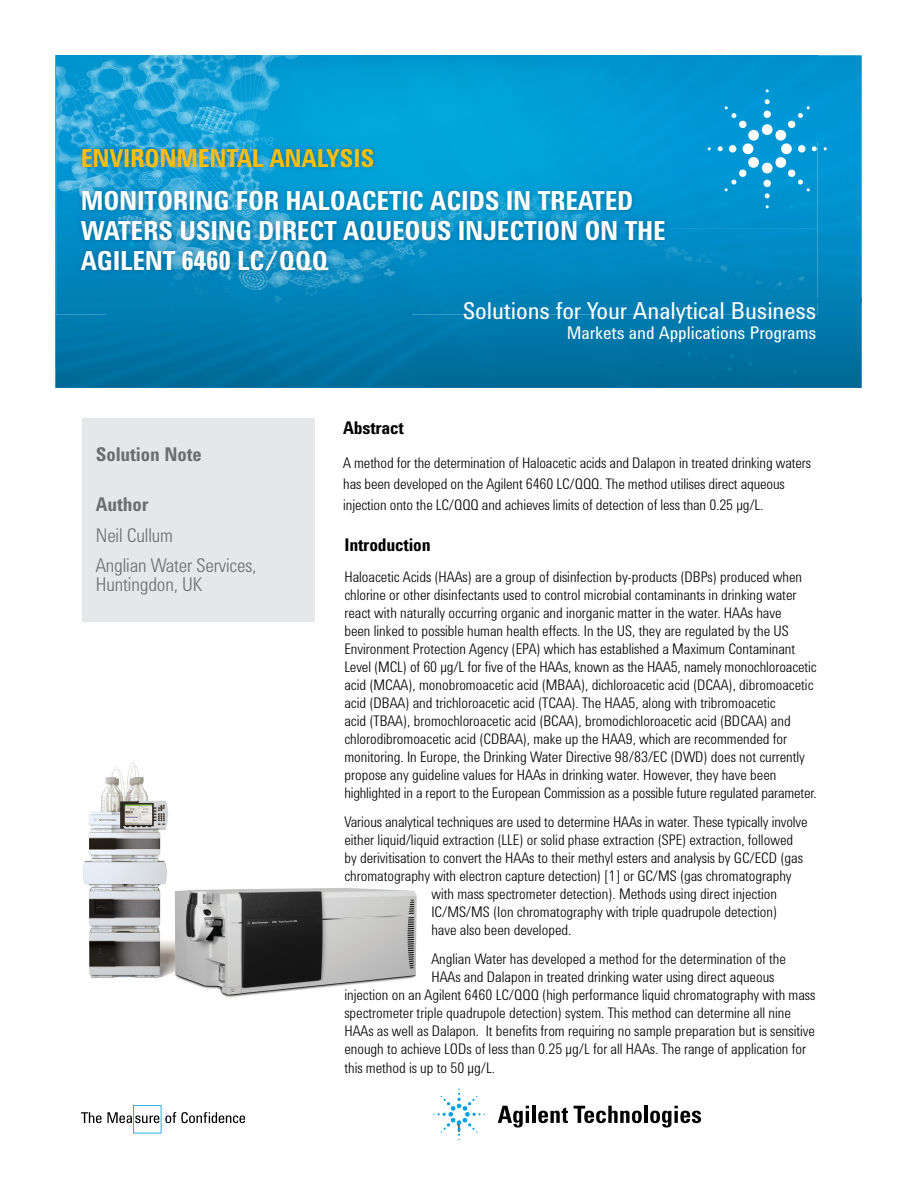
<style>
.page{position:relative;width:918px;height:1188px;background:#fff}
.page>*{position:absolute;margin:0;border:0;box-sizing:border-box;transform-origin:0 0}
.t1{font:700 27px/30px "Agilent Condensed CFF";letter-spacing:-.01em;color:#fff}
.t2{font:700 25.5px "Agilent Condensed CFF";letter-spacing:-.01em;color:#febe10}
.t3{font:24px "Agilent Condensed CFF";letter-spacing:-.005em;color:#fff}
.t4{font:300 19.5px/30.3px "Agilent Condensed CFF";letter-spacing:-.005em;color:#6d6e71}
.t5{font:700 19.5px "Agilent Condensed CFF";letter-spacing:-.005em;color:#6d6e71}
.t6{font:18px "Agilent Condensed CFF";letter-spacing:-.005em;color:#fff}
.t7{font:700 18px "Agilent Condensed CFF";letter-spacing:-.01em;color:#000}
.t8{font:300 15px/18px "Agilent Condensed CFF";color:#000}
.t9{font:12px "Agilent Condensed CFF";color:#000}
</style>
<div class="page">
<img style="left:55px;top:55px;width:807px;height:333px">
<img style="left:817px;top:298px;width:45px;height:5px">
<img style="left:56px;top:55px;width:761px;height:87px">
<img style="left:56px;top:142px;width:304px;height:43px">
<img style="left:360px;top:142px;width:305px;height:1px">
<img style="left:665px;top:142px;width:152px;height:173px">
<img style="left:56px;top:185px;width:51px;height:130px">
<img style="left:107px;top:276px;width:558px;height:39px">
<img style="left:83px;top:761px;width:334px;height:237px">
<img style="left:77px;top:143px;width:592px;height:133px">
<div style="left:82px;top:419px;width:233px;height:203px;background:#e6e7e8"></div>
<div style="left:781px;top:143px;width:11px;height:11px;background:#fff;border-radius:50%"></div>
<div style="left:762px;top:163px;width:11px;height:10px;background:#fff;border-radius:50%"></div>
<div style="left:743px;top:143px;width:10px;height:11px;background:#fff;border-radius:50%"></div>
<svg style="left:765px;top:157px;width:45px;height:41px;background:#26a5d9"></svg>
<svg style="left:724px;top:157px;width:35px;height:35px"></svg>
<svg style="left:718px;top:99px;width:99px;height:52px;background:#23a4da"></svg>
<svg style="left:498px;top:1106px;width:31px;height:22px"></svg>
<hr style="left:532px;top:1106px;width:4px;height:17px;background:#000">
<svg style="left:538px;top:1107px;width:30px;height:16px"></svg>
<svg style="left:574px;top:1106px;width:68px;height:17px"></svg>
<hr style="left:644px;top:1106px;width:4px;height:17px;background:#000">
<svg style="left:650px;top:1106px;width:51px;height:22px"></svg>
<svg style="left:433px;top:1089px;width:52px;height:51px"></svg>
<svg style="left:81px;top:1105px;width:164px;height:28px"></svg>
<h2 class="t2" style="left:81px;top:139px;width:295px">ENVIRONMENTAL ANALYSIS</h2>
<h1 class="t1" style="left:81px;top:185px;width:587px">MONITORING FOR HALOACETIC ACIDS IN TREATED<br>WATERS USING DIRECT AQUEOUS INJECTION ON THE<br>AGILENT 6460 LC/QQQ</h1>
<h3 class="t5" style="left:96px;top:440px;width:108px">Solution Note</h3>
<h3 class="t5" style="left:96px;top:490px;width:54px">Author</h3>
<h3 class="t4" style="left:96px;top:518px;width:162px">Neil Cullum<br>Anglian Water Services,</h3>
<h3 class="t4" style="left:96px;top:568px;width:108px">Huntingdon, UK</h3>
<h3 class="t3" style="left:463px;top:293px;width:355px">Solutions for Your Analytical Business</h3>
<p class="t6" style="left:567px;top:319px;width:251px">Markets and Applications Programs</p>
<p class="t7" style="left:343px;top:414px;width:62px">Abstract</p>
<p class="t8" style="left:343px;top:451px;width:469px;line-height:21px">A method for the determination of Haloacetic acids and Dalapon in treated drinking waters has been developed on the Agilent 6460 LC/QQQ. The method utilises direct aqueous injection onto the LC/QQQ and achieves limits of detection of less than 0.25 µg/L.</p>
<p class="t7" style="left:344px;top:531px;width:88px">Introduction</p>
<p class="t8" style="left:344px;top:567px;width:474px">Haloacetic Acids (HAAs) are a group of disinfection by-products (DBPs) produced when chlorine or other disinfectants used to control microbial contaminants in drinking water react with naturally occurring organic and inorganic matter in the water. HAAs have<br>been linked to possible human health effects. In the US, they are regulated by the US Environment Protection Agency (EPA) which has established a Maximum Contaminant Level (MCL) of 60 µg/L for five of the HAAs, known as the HAA5, namely monochloroacetic acid (MCAA), monobromoacetic acid (MBAA), dichloroacetic acid (DCAA), dibromoacetic acid (DBAA) and trichloroacetic acid (TCAA). The HAA5, along with tribromoacetic<br>acid (TBAA), bromochloroacetic acid (BCAA), bromodichloroacetic acid (BDCAA) and chlorodibromoacetic acid (CDBAA), make up the HAA9, which are recommended for monitoring. In Europe, the Drinking Water Directive 98/83/EC (DWD) does not currently propose any guideline values for HAAs in drinking water. However, they have been highlighted in a report to the European Commission as a possible future regulated parameter.</p>
<p class="t8" style="left:344px;top:812px;width:465px">Various analytical techniques are used to determine HAAs in water. These typically involve</p>
<p class="t8" style="left:344px;top:830px;width:450px">either liquid/liquid extraction (LLE) or solid phase extraction (SPE) extraction, followed</p>
<p class="t8" style="left:344px;top:848px;width:460px">by derivitisation to convert the HAAs to their methyl esters and analysis by GC/ECD (gas</p>
<p class="t8" style="left:344px;top:866px;width:449px">chromatography with electron capture detection) [1] or GC/MS (gas chromatography</p>
<p class="t8" style="left:431px;top:884px;width:347px">with mass spectrometer detection). Methods using direct injection</p>
<p class="t8" style="left:431px;top:902px;width:347px">IC/MS/MS (Ion chromatography with triple quadrupole detection)</p>
<p class="t8" style="left:431px;top:920px;width:141px">have also been developed.</p>
<p class="t8" style="left:431px;top:948px;width:356px">Anglian Water has developed a method for the determination of the</p>
<p class="t8" style="left:431px;top:966px;width:345px">HAAs and Dalapon in treated drinking water using direct aqueous</p>
<p class="t8" style="left:344px;top:984px;width:472px">injection on an Agilent 6460 LC/QQQ (high performance liquid chromatography with mass</p>
<p class="t8" style="left:344px;top:1002px;width:448px">spectrometer triple quadrupole detection) system. This method can determine all nine</p>
<p class="t8" style="left:344px;top:1020px;width:472px">HAAs as well as Dalapon. It benefits from requiring no sample preparation but is sensitive</p>
<p class="t8" style="left:344px;top:1038px;width:463px">enough to achieve LODs of less than 0.25 µg/L for all HAAs. The range of application for</p>
<p class="t8" style="left:344px;top:1058px;width:152px">this method is up to 50 µg/L.</p>
<p class="t9" style="left:456px;top:1119px;width:7px">1</p>
</div>
